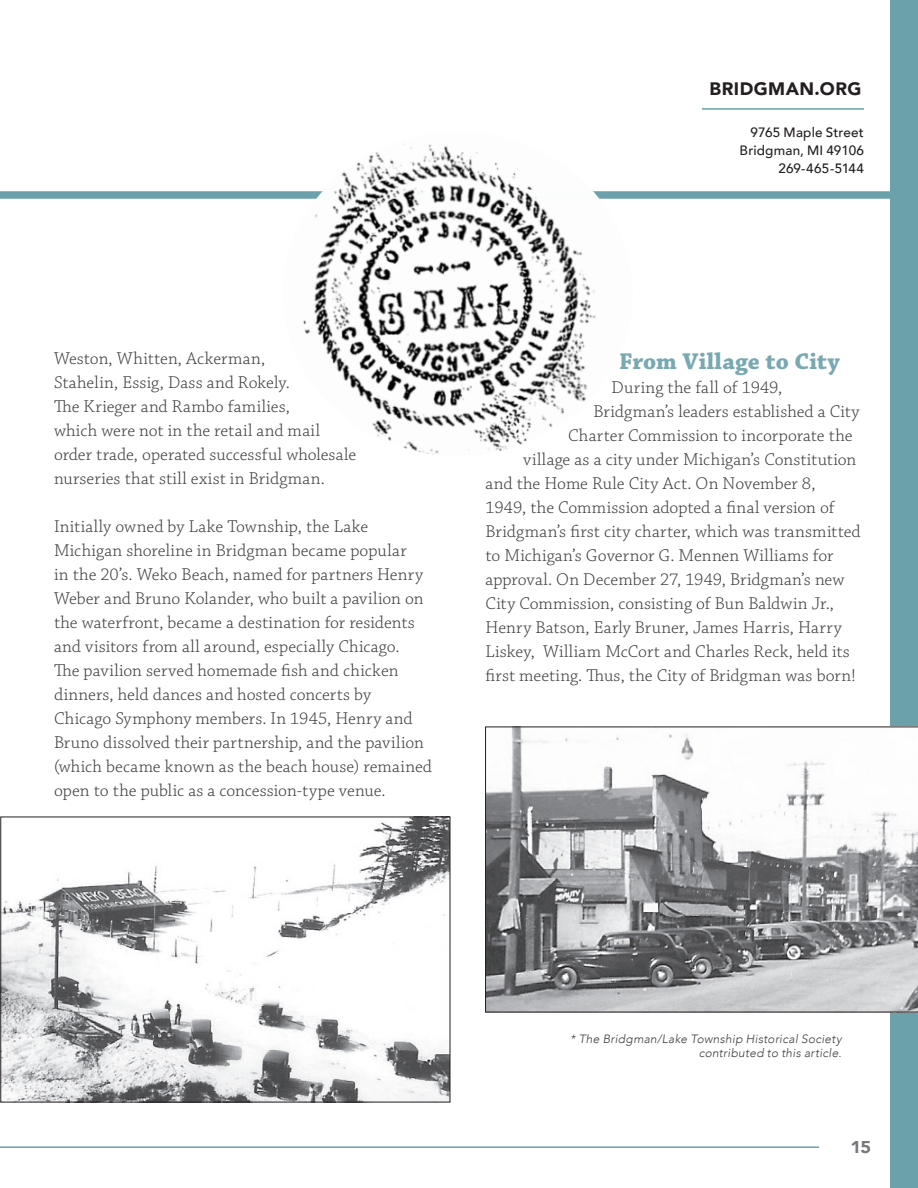
<style>
.page{position:relative;width:918px;height:1188px;background:#fff}
.page>*{position:absolute;margin:0;border:0;box-sizing:border-box;transform-origin:0 0}
.t1{font:700 24px "Chaparral Pro";letter-spacing:.005em;color:#78a8b1}
.t2{font:300 18px/24px "Chaparral Pro";letter-spacing:.005em;color:#3e3e3f}
.t3{font:900 18px "Avenir";letter-spacing:.025em;color:#231f20}
.t4{font:900 17.1px "Avenir";color:#76787b;scale:1.05 1}
.t5{font:500 13.5px/18px "Avenir";letter-spacing:.01em;color:#231f20;text-align:right}
.t6{font:italic 300 12px/13.5px "Avenir";letter-spacing:.02em;color:#3e3e3f;text-align:right}
</style>
<div class="page">
<div style="left:0;top:191px;width:912px;height:8px;background:#6aa1ab"></div>
<hr style="left:0;top:1146px;width:819px;height:2px;background:#6aa1ab">
<hr style="left:702px;top:108px;width:162px;height:2px;background:#6aa1ab">
<div style="left:891px;top:0;width:27px;height:1188px;background:#6aa1ab"></div>
<img style="left:2px;top:819px;width:446px;height:281px">
<div style="left:0;top:817px;width:450px;height:285px;border:1px solid #231f20"></div>
<img style="left:282px;top:144px;width:351px;height:311px">
<svg style="left:485px;top:727px;width:433px;height:285px"></svg>
<p class="t3" style="left:709px;top:73px;width:153px">BRIDGMAN.ORG</p>
<p class="t5" style="left:740px;top:122px;width:126px">9765 Maple Street<br>Bridgman, MI 49106<br>269-465-5144</p>
<p class="t2" style="left:54px;top:347px;width:304px">Weston, Whitten, Ackerman,<br>Stahelin, Essig, Dass and Rokely.<br>The Krieger and Rambo families,<br>which were not in the retail and mail order trade, operated successful wholesale nurseries that still exist in Bridgman.</p>
<p class="t2" style="left:54px;top:515px;width:380px">Initially owned by Lake Township, the Lake Michigan shoreline in Bridgman became popular<br>in the 20’s. Weko Beach, named for partners Henry Weber and Bruno Kolander, who built a pavilion on the waterfront, became a destination for residents and visitors from all around, especially Chicago.<br>The pavilion served homemade fish and chicken dinners, held dances and hosted concerts by Chicago Symphony members. In 1945, Henry and Bruno dissolved their partnership, and the pavilion (which became known as the beach house) remained open to the public as a concession-type venue.</p>
<p class="t1" style="left:619px;top:347px;width:222px">From Village to City</p>
<p class="t2" style="left:612px;top:376px;width:172px">During the fall of 1949,</p>
<p class="t2" style="left:594px;top:400px;width:268px">Bridgman’s leaders established a City</p>
<p class="t2" style="left:568px;top:424px;width:286px">Charter Commission to incorporate the</p>
<p class="t2" style="left:523px;top:448px;width:335px">village as a city under Michigan’s Constitution</p>
<p class="t2" style="left:486px;top:472px;width:332px">and the Home Rule City Act. On November 8,</p>
<p class="t2" style="left:486px;top:496px;width:351px">1949, the Commission adopted a final version of</p>
<p class="t2" style="left:486px;top:520px;width:377px">Bridgman’s first city charter, which was transmitted</p>
<p class="t2" style="left:486px;top:544px;width:350px">to Michigan’s Governor G. Mennen Williams for</p>
<p class="t2" style="left:486px;top:568px;width:360px">approval. On December 27, 1949, Bridgman’s new</p>
<p class="t2" style="left:486px;top:592px;width:350px">City Commission, consisting of Bun Baldwin Jr.,</p>
<p class="t2" style="left:486px;top:616px;width:358px">Henry Batson, Early Bruner, James Harris, Harry</p>
<p class="t2" style="left:486px;top:640px;width:366px">Liskey, William McCort and Charles Reck, held its</p>
<p class="t2" style="left:486px;top:664px;width:372px">first meeting. Thus, the City of Bridgman was born!</p>
<p class="t6" style="left:570px;top:1032px;width:273px">* The Bridgman/Lake Township Historical Society contributed to this article.</p>
<p class="t4" style="left:851px;top:1132px;width:21px">15</p>
</div>
